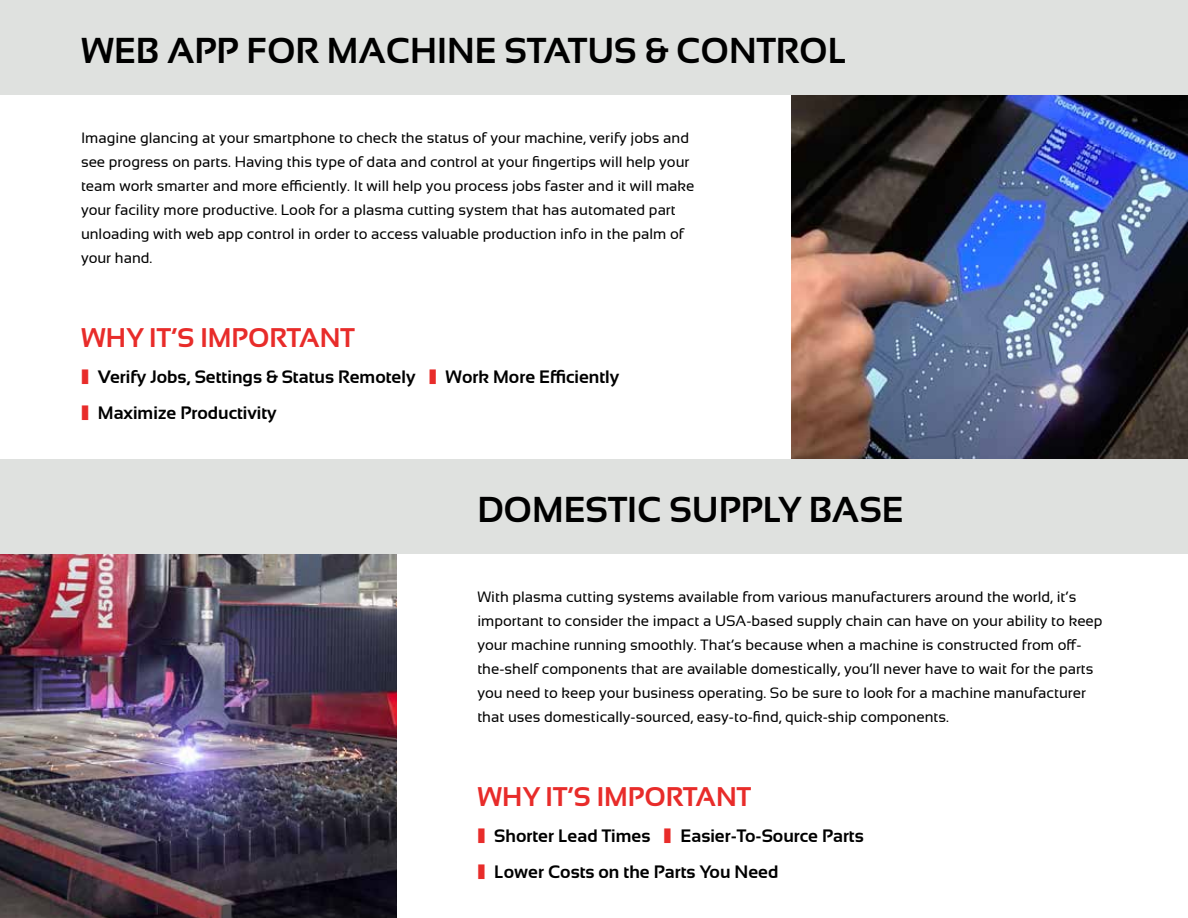
<style>
.page{position:relative;width:1188px;height:918px;background:#fff}
.page>*{position:absolute;margin:0;border:0;box-sizing:border-box;transform-origin:0 0}
.t1{font:700 36px "Sansation";color:#000}
.t2{font:700 27px "Sansation";color:#e82c2a}
.t3{font:700 18px "Sansation";color:#000}
.t4{font:15px/24px "Sansation";color:#000}
.s1{color:#e82c2a}
</style>
<div class="page">
<img style="left:792px;top:94px;width:396px;height:365px">
<img style="left:0;top:554px;width:396px;height:364px">
<div style="left:0;top:0;width:1188px;height:94px;background:#dfe1df"></div>
<div style="left:0;top:459px;width:1188px;height:95px;background:#dfe1df"></div>
<h1 class="t1" style="left:81px;top:30px;width:767px">WEB APP FOR MACHINE STATUS &amp; CONTROL</h1>
<p class="t4" style="left:81px;top:125px;width:615px">Imagine glancing at your smartphone to check the status of your machine, verify jobs and see progress on parts. Having this type of data and control at your fingertips will help your team work smarter and more efficiently. It will help you process jobs faster and it will make your facility more productive. Look for a plasma cutting system that has automated part unloading with web app control in order to access valuable production info in the palm of your hand.</p>
<h2 class="t2" style="left:81px;top:323px;width:275px">WHY IT’S IMPORTANT</h2>
<p class="t3" style="left:81px;top:367px;width:540px"><span class="s1">■</span> Verify Jobs, Settings &amp; Status Remotely <span class="s1">■</span> Work More Efficiently</p>
<p class="t3" style="left:81px;top:403px;width:197px"><span class="s1">■</span> Maximize Productivity</p>
<h1 class="t1" style="left:477px;top:489px;width:428px">DOMESTIC SUPPLY BASE</h1>
<p class="t4" style="left:477px;top:584px;width:627px">With plasma cutting systems available from various manufacturers around the world, it’s important to consider the impact a USA-based supply chain can have on your ability to keep your machine running smoothly. That’s because when a machine is constructed from off&shy;the-shelf components that are available domestically, you’ll never have to wait for the parts you need to keep your business operating. So be sure to look for a machine manufacturer that uses domestically-sourced, easy-to-find, quick-ship components.</p>
<h2 class="t2" style="left:477px;top:782px;width:275px">WHY IT’S IMPORTANT</h2>
<p class="t3" style="left:477px;top:826px;width:388px"><span class="s1">■</span> Shorter Lead Times <span class="s1">■</span> Easier-To-Source Parts</p>
<p class="t3" style="left:477px;top:862px;width:303px"><span class="s1">■</span> Lower Costs on the Parts You Need</p>
</div>
